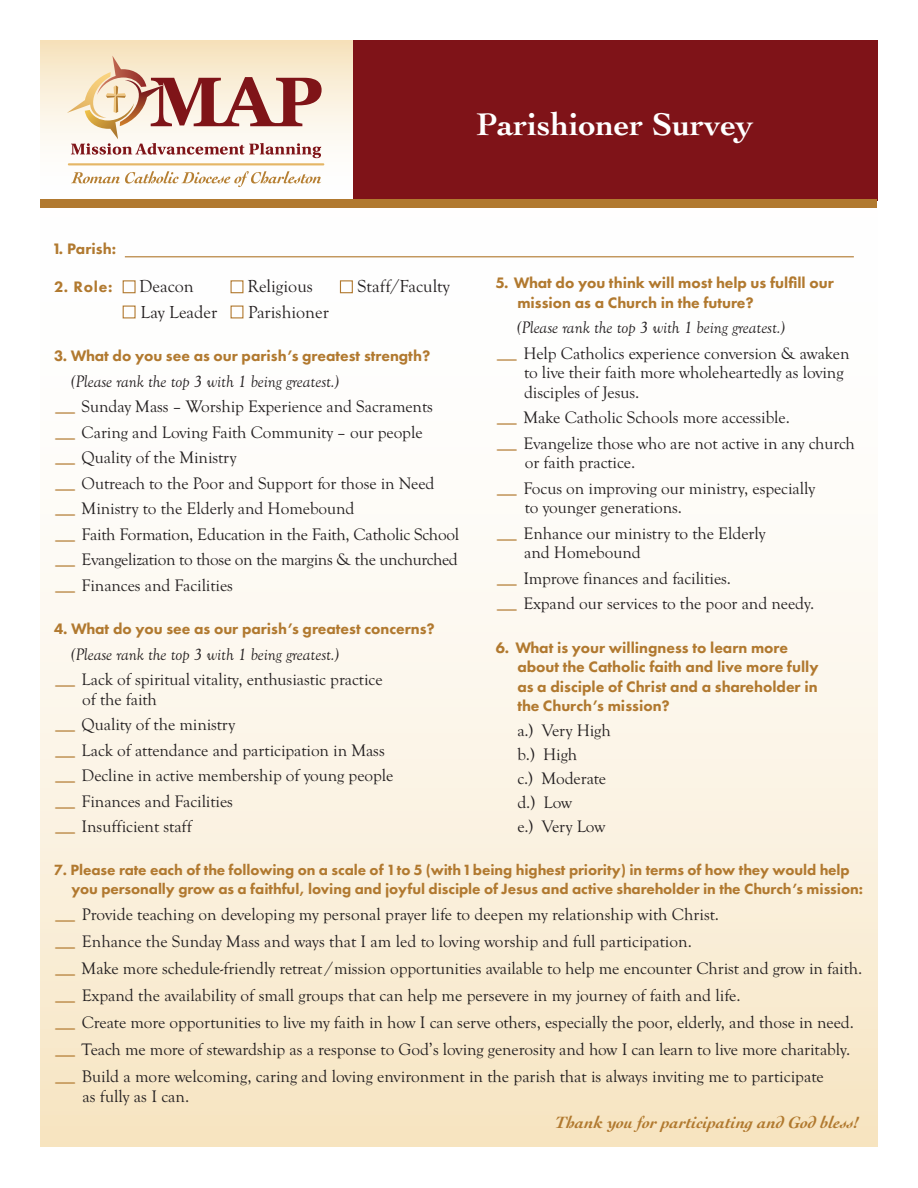
<style>
.page{position:relative;width:918px;height:1188px;background:#fff}
.page>*{position:absolute;margin:0;border:0;box-sizing:border-box;transform-origin:0 0}
.t1{font:700 33px "Cochin";color:#fff}
.t2{font:18px "Goudy Old Style T";color:#231f20}
.t3{font:17.25px/25.5px "Goudy Old Style T";letter-spacing:-.005em;color:#231f20}
.t4{font:italic 700 17.25px "Cochin";color:#b1792f}
.t5{font:800 15.75px/19.5px "Futura PT";color:#b1792f}
.t6{font:800 15.3px/19.5px "Futura PT";letter-spacing:-.005em;color:#b1792f}
.s1{font-style:italic}
.s2{font-family:"Goudy Bookletter 1911";font-size:21px;color:#b1792f}
</style>
<div class="page">
<div style="left:40px;top:203px;width:838px;height:943px;background:linear-gradient(to bottom,#fff,#f8e8ca)"></div>
<div style="left:353px;top:40px;width:524px;height:161px;background:#7f1318"></div>
<div style="left:40px;top:40px;width:312px;height:161px;background:linear-gradient(to bottom,#f7e5c3,#fff)"></div>
<hr style="left:68px;top:163px;width:256px;height:2px;background:#e5b665">
<svg style="left:71px;top:171px;width:250px;height:16px"></svg>
<svg style="left:71px;top:56px;width:251px;height:102px"></svg>
<div style="left:40px;top:199px;width:838px;height:8px;background:#b1792f"></div>
<hr style="left:125px;top:256px;width:729px;height:1px;background:#b1792f">
<div style="left:123px;top:280px;width:13px;height:13px;border:1px solid #b1792f"></div>
<div style="left:231px;top:280px;width:12px;height:13px;border:1px solid #b1792f"></div>
<div style="left:340px;top:280px;width:13px;height:13px;border:1px solid #b1792f"></div>
<div style="left:123px;top:306px;width:13px;height:12px;border:1px solid #b1792f"></div>
<h1 class="t1" style="left:476px;top:102px;width:279px">Parishioner Survey</h1>
<p class="t5" style="left:54px;top:240px;width:64px">1. Parish:</p>
<p class="t5" style="left:54px;top:279px;width:60px">2. Role:</p>
<p class="t2" style="left:139px;top:276px;width:56px">Deacon</p>
<p class="t2" style="left:248px;top:276px;width:67px">Religious</p>
<p class="t2" style="left:358px;top:276px;width:94px">Staff/Faculty</p>
<p class="t2" style="left:141px;top:301px;width:78px">Lay Leader</p>
<p class="t2" style="left:248px;top:301px;width:82px">Parishioner</p>
<p class="t5" style="left:54px;top:348px;width:378px">3. What do you see as our parish’s greatest strength?</p>
<p class="t3" style="left:54px;top:368px;width:407px;text-indent:17px"><span class="s1">(Please rank the top 3 with 1 being greatest.)<br></span><span class="s2">_</span> Sunday Mass – Worship Experience and Sacraments <span class="s2">_</span> Caring and Loving Faith Community – our people<br><span class="s2">_</span> Quality of the Ministry<br><span class="s2">_</span> Outreach to the Poor and Support for those in Need <span class="s2">_</span> Ministry to the Elderly and Homebound<br><span class="s2">_</span> Faith Formation, Education in the Faith, Catholic School <span class="s2">_</span> Evangelization to those on the margins &amp; the unchurched <span class="s2">_</span> Finances and Facilities</p>
<p class="t5" style="left:54px;top:621px;width:382px">4. What do you see as our parish’s greatest concerns?</p>
<p class="t3" style="left:54px;top:641px;width:330px;text-indent:17px"><span class="s1">(Please rank the top 3 with 1 being greatest.)<br></span><span class="s2">_</span> Lack of spiritual vitality, enthusiastic practice</p>
<p class="t3" style="left:54px;top:686px;width:341px;text-indent:28px">of the faith<br><span class="s2">_</span> Quality of the ministry<br><span class="s2">_</span> Lack of attendance and participation in Mass <span class="s2">_</span> Decline in active membership of young people <span class="s2">_</span> Finances and Facilities<br><span class="s2">_</span> Insufficient staff</p>
<p class="t5" style="left:517px;top:275px;width:318px;text-indent:-22px">5. What do you think will most help us fulfill our mission as a Church in the future?</p>
<p class="t3" style="left:496px;top:315px;width:355px;text-indent:21px"><span class="s1">(Please rank the top 3 with 1 being greatest.)<br></span><span class="s2">_</span> Help Catholics experience conversion &amp; awaken</p>
<p class="t3" style="left:524px;top:363px;width:321px;line-height:19.5px">to live their faith more wholeheartedly as loving disciples of Jesus.</p>
<p class="t3" style="left:496px;top:405px;width:361px"><span class="s2">_</span> Make Catholic Schools more accessible.<br><span class="s2">_</span> Evangelize those who are not active in any church</p>
<p class="t3" style="left:496px;top:450px;width:321px;text-indent:29px">or faith practice.<br><span class="s2">_</span> Focus on improving our ministry, especially</p>
<p class="t3" style="left:496px;top:495px;width:271px;text-indent:29px">to younger generations.<br><span class="s2">_</span> Enhance our ministry to the Elderly</p>
<p class="t3" style="left:496px;top:540px;width:320px;text-indent:28px">and Homebound<br><span class="s2">_</span> Improve finances and facilities.<br><span class="s2">_</span> Expand our services to the poor and needy.</p>
<p class="t5" style="left:517px;top:639px;width:303px;text-indent:-22px">6. What is your willingness to learn more about the Catholic faith and live more fully as a disciple of Christ and a shareholder in the Church’s mission?</p>
<p class="t3" style="left:517px;top:718px;width:95px;line-height:24px">a.) Very High b.) High<br>c.) Moderate d.) Low<br>e.) Very Low</p>
<p class="t6" style="left:72px;top:861px;width:793px;text-indent:-18px">7. Please rate each of the following on a scale of 1 to 5 (with 1 being highest priority) in terms of how they would help you personally grow as a faithful, loving and joyful disciple of Jesus and active shareholder in the Church’s mission:</p>
<p class="t3" style="left:54px;top:900px;width:810px;line-height:27px"><span class="s2">_</span> Provide teaching on developing my personal prayer life to deepen my relationship with Christ.<br><span class="s2">_</span> Enhance the Sunday Mass and ways that I am led to loving worship and full participation.<br><span class="s2">_</span> Make more schedule-friendly retreat /mission opportunities available to help me encounter Christ and grow in faith. <span class="s2">_</span> Expand the availability of small groups that can help me persevere in my journey of faith and life.<br><span class="s2">_</span> Create more opportunities to live my faith in how I can serve others, especially the poor, elderly, and those in need. <span class="s2">_</span> Teach me more of stewardship as a response to God’s loving generosity and how I can learn to live more charitably. <span class="s2">_</span> Build a more welcoming, caring and loving environment in the parish that is always inviting me to participate</p>
<p class="t3" style="left:82px;top:1083px;width:108px">as fully as I can.</p>
<p class="t4" style="left:555px;top:1110px;width:306px">Thank you for participating and God bless!</p>
</div>
